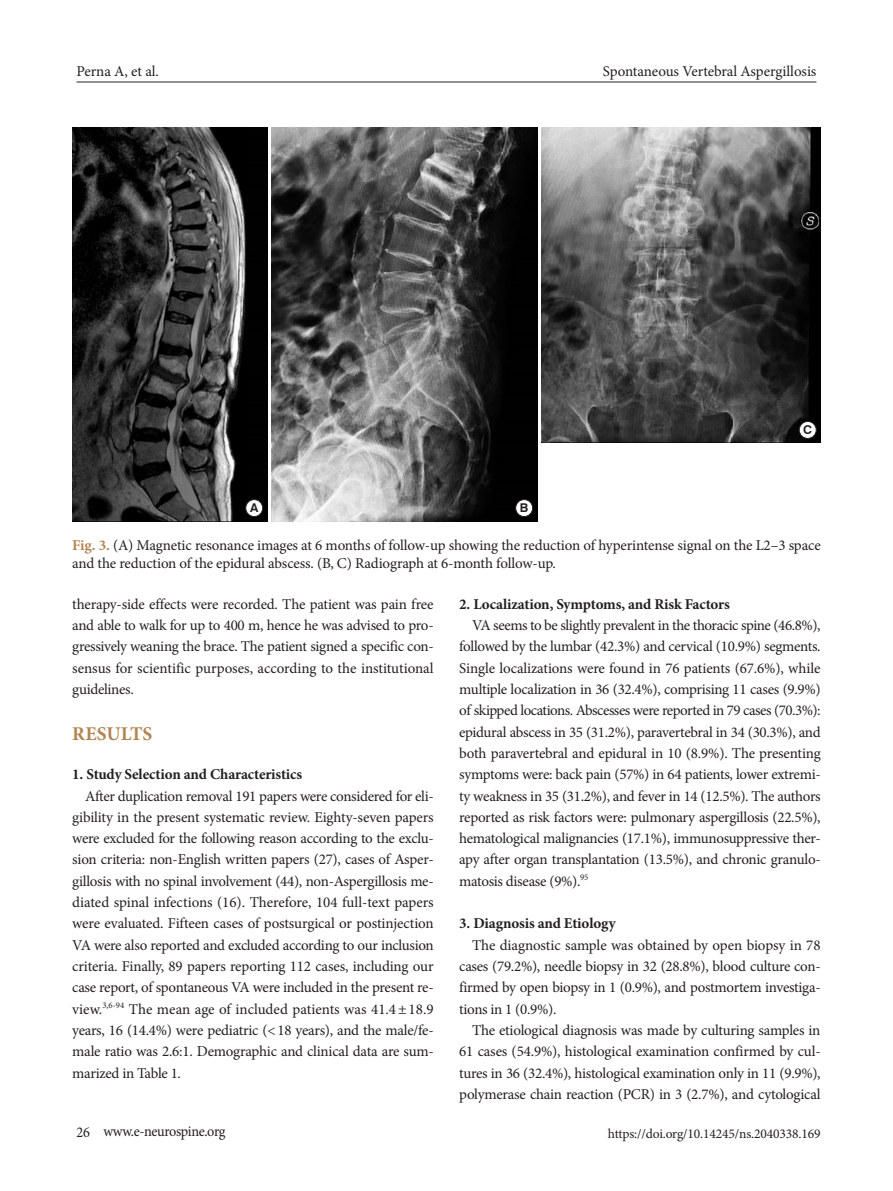
<style>
.page{position:relative;width:893px;height:1191px;background:#fff}
.page>*{position:absolute;margin:0;border:0;box-sizing:border-box;transform-origin:0 0}
.대제목{font:700 19.5px "Minion Pro";color:#b28450}
.본문{font:15px/21.3px "Minion Pro";letter-spacing:-.015em;color:#231f20;text-align:justify}
.표그림캡션{font:15px/18px "Minion Pro";letter-spacing:-.01em;color:#231f20}
.중제목{font:700 15px "Minion Pro";letter-spacing:-.01em;color:#231f20}
.본문-2{font:15px "Minion Pro";letter-spacing:-.015em;color:#231f20;scale:.95 1}
.t1{font:13.5px "Minion Pro";letter-spacing:-.01em;color:#231f20}
.t2{font:700 12.15px "Swiss 721 BT";color:#231f20}
.s1{font-weight:700;color:#b28450}
</style>
<div class="page">
<hr style="left:77px;top:82px;width:739px;height:1px;background:#231f20">
<img style="left:72px;top:128px;width:195px;height:393px">
<img style="left:271px;top:128px;width:266px;height:393px">
<img style="left:541px;top:128px;width:280px;height:315px">
<div style="left:246px;top:499px;width:17px;height:17px;background:#fff;border-radius:50%"></div>
<div style="left:245px;top:499px;width:18px;height:18px;border:1px solid #231f20;border-radius:50%"></div>
<div style="left:516px;top:499px;width:17px;height:17px;background:#fff;border-radius:50%"></div>
<div style="left:515px;top:499px;width:18px;height:18px;border:1px solid #231f20;border-radius:50%"></div>
<div style="left:799px;top:421px;width:17px;height:17px;background:#fff;border-radius:50%"></div>
<div style="left:799px;top:421px;width:17px;height:18px;border:1px solid #231f20;border-radius:50%"></div>
<p class="본문" style="left:77px;top:61px;width:84px">Perna A, et al.</p>
<p class="본문" style="left:603px;top:61px;width:215px">Spontaneous Vertebral Aspergillosis</p>
<p class="t2" style="left:250px;top:500px;width:10px">A</p>
<p class="t2" style="left:520px;top:500px;width:10px">B</p>
<p class="t2" style="left:803px;top:422px;width:10px">C</p>
<p class="표그림캡션" style="left:72px;top:537px;width:750px"><span class="s1">Fig. 3.</span> (A) Magnetic resonance images at 6 months of follow-up showing the reduction of hyperintense signal on the L2–3 space and the reduction of the epidural abscess. (B, C) Radiograph at 6-month follow-up.</p>
<p class="본문" style="left:72px;top:593px;width:363px">therapy-side effects were recorded. The patient was pain free and able to walk for up to 400 m, hence he was advised to pro&shy;gressively weaning the brace. The patient signed a specific con&shy;sensus for scientific purposes, according to the institutional guidelines.</p>
<p class="대제목" style="left:72px;top:720px;width:82px">RESULTS</p>
<p class="중제목" style="left:72px;top:764px;width:231px">1. Study Selection and Characteristics</p>
<p class="본문" style="left:72px;top:785px;width:363px;text-indent:13px">After duplication removal 191 papers were considered for eli&shy;gibility in the present systematic review. Eighty-seven papers were excluded for the following reason according to the exclu&shy;sion criteria: non-English written papers (27), cases of Asper&shy;gillosis with no spinal involvement (44), non-Aspergillosis me&shy;diated spinal infections (16). Therefore, 104 full-text papers were evaluated. Fifteen cases of postsurgical or postinjection VA were also reported and excluded according to our inclusion criteria. Finally, 89 papers reporting 112 cases, including our case report, of spontaneous VA were included in the present re&shy;view.<sup>3,6-94</sup> The mean age of included patients was 41.4 ± 18.9 years, 16 (14.4%) were pediatric (&lt; 18 years), and the male/fe&shy;male ratio was 2.6:1. Demographic and clinical data are sum&shy;marized in Table 1.</p>
<p class="중제목" style="left:459px;top:593px;width:272px">2. Localization, Symptoms, and Risk Factors</p>
<p class="본문" style="left:459px;top:614px;width:363px;text-indent:13px">VA seems to be slightly prevalent in the thoracic spine (46.8%), followed by the lumbar (42.3%) and cervical (10.9%) segments.<br>Single localizations were found in 76 patients (67.6%), while multiple localization in 36 (32.4%), comprising 11 cases (9.9%) of skipped locations. Abscesses were reported in 79 cases (70.3%): epidural abscess in 35 (31.2%), paravertebral in 34 (30.3%), and both paravertebral and epidural in 10 (8.9%). The presenting symptoms were: back pain (57%) in 64 patients, lower extremi&shy;ty weakness in 35 (31.2%), and fever in 14 (12.5%). The authors reported as risk factors were: pulmonary aspergillosis (22.5%), hematological malignancies (17.1%), immunosuppressive ther&shy;apy after organ transplantation (13.5%), and chronic granulo&shy;matosis disease (9%).<sup>95</sup></p>
<p class="중제목" style="left:459px;top:913px;width:158px">3. Diagnosis and Etiology</p>
<p class="본문" style="left:459px;top:934px;width:363px;text-indent:13px">The diagnostic sample was obtained by open biopsy in 78 cases (79.2%), needle biopsy in 32 (28.8%), blood culture con&shy;firmed by open biopsy in 1 (0.9%), and postmortem investiga&shy;tions in 1 (0.9%).</p>
<p class="본문" style="left:459px;top:1019px;width:363px;text-indent:13px">The etiological diagnosis was made by culturing samples in 61 cases (54.9%), histological examination confirmed by cul&shy;tures in 36 (32.4%), histological examination only in 11 (9.9%), polymerase chain reaction (PCR) in 3 (2.7%), and cytological</p>
<p class="본문-2" style="left:77px;top:1121px;width:158px">26 www.e-neurospine.org</p>
<p class="t1" style="left:608px;top:1124px;width:214px">https://doi.org/10.14245/ns.2040338.169</p>
</div>
